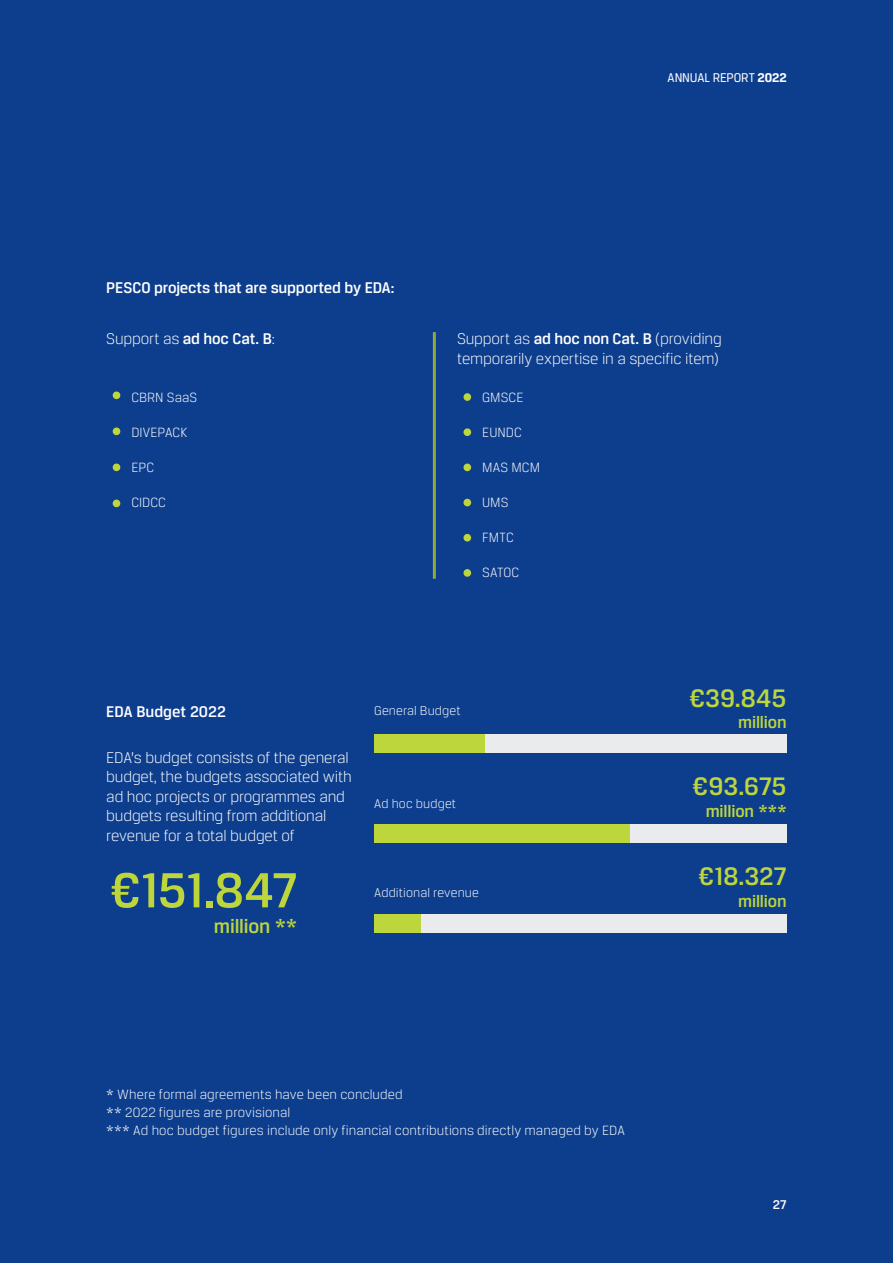
<style>
.page{position:relative;width:893px;height:1263px;background:#0d3e8d}
.page>*{position:absolute;margin:0;border:0;box-sizing:border-box;transform-origin:0 0}
.PI_-_Titre{font:500 52.5px "Breuer Text";letter-spacing:-.025em;color:#bdd63c}
.PI_-_Titre-2{font:500 27px "Breuer Text";color:#bdd63c}
.PI_-_Titre-3{font:500 21px "Breuer Text";letter-spacing:-.01em;color:#bdd63c}
.PI_-_Titre-4{font:500 18px "Breuer Text";letter-spacing:-.01em;color:#bdd63c}
.PI_-_Titre_2_-_Bleu{font:300 16.5px/19.5px "Breuer Text";letter-spacing:-.01em;color:#fff}
.PI_-_Titre_2_-_Bleu-2{font:500 16.5px "Breuer Text";letter-spacing:-.01em;color:#fff}
.PI_-_Paragraphe_OK{font:300 14.25px "Breuer Text";letter-spacing:.005em;color:#fff}
.PI_-_Paragraphe{font:300 13.5px "Breuer Text";letter-spacing:.01em;color:#fff}
.t1{font:13.5px "Breuer Text";letter-spacing:-.01em;color:#fff}
.t2{font:500 13.5px "Breuer Text";color:#fff}
.s1{font-weight:700}
.s2{font-weight:500}
</style>
<div class="page">
<div style="left:374px;top:914px;width:413px;height:18px;background:#eaebec"></div>
<div style="left:374px;top:824px;width:413px;height:18px;background:#eaebec"></div>
<div style="left:374px;top:734px;width:413px;height:18px;background:#eaebec"></div>
<div style="left:374px;top:734px;width:111px;height:18px;background:#bdd63c"></div>
<div style="left:374px;top:824px;width:255px;height:18px;background:#bdd63c"></div>
<div style="left:374px;top:914px;width:47px;height:18px;background:#bdd63c"></div>
<div style="left:113px;top:391px;width:7px;height:8px;background:#bdd63c;border-radius:50%"></div>
<div style="left:463px;top:393px;width:8px;height:8px;background:#bdd63c;border-radius:50%"></div>
<div style="left:113px;top:427px;width:7px;height:8px;background:#bdd63c;border-radius:50%"></div>
<div style="left:463px;top:428px;width:8px;height:8px;background:#bdd63c;border-radius:50%"></div>
<div style="left:113px;top:463px;width:7px;height:8px;background:#bdd63c;border-radius:50%"></div>
<div style="left:463px;top:464px;width:8px;height:7px;background:#bdd63c;border-radius:50%"></div>
<div style="left:113px;top:500px;width:7px;height:7px;background:#bdd63c;border-radius:50%"></div>
<div style="left:463px;top:499px;width:8px;height:7px;background:#bdd63c;border-radius:50%"></div>
<div style="left:463px;top:534px;width:8px;height:8px;background:#bdd63c;border-radius:50%"></div>
<div style="left:463px;top:569px;width:8px;height:8px;background:#bdd63c;border-radius:50%"></div>
<hr style="left:433px;top:332px;width:3px;height:247px;background:#8eaa3d">
<p class="t1" style="left:668px;top:70px;width:121px">ANNUAL REPORT <span class="s1">2022</span></p>
<p class="PI_-_Titre_2_-_Bleu-2" style="left:106px;top:278px;width:290px">PESCO projects that are supported by EDA:</p>
<p class="PI_-_Titre_2_-_Bleu" style="left:106px;top:329px;width:170px">Support as <span class="s2">ad hoc Cat. B</span>:</p>
<p class="PI_-_Titre_2_-_Bleu" style="left:457px;top:329px;width:266px">Support as <span class="s2">ad hoc non Cat. B</span> (providing temporarily expertise in a specific item)</p>
<p class="PI_-_Paragraphe_OK" style="left:131px;top:390px;width:67px">CBRN SaaS</p>
<p class="PI_-_Paragraphe_OK" style="left:131px;top:425px;width:58px">DIVEPACK</p>
<p class="PI_-_Paragraphe_OK" style="left:131px;top:460px;width:24px">EPC</p>
<p class="PI_-_Paragraphe_OK" style="left:131px;top:495px;width:36px">CIDCC</p>
<p class="PI_-_Paragraphe_OK" style="left:482px;top:390px;width:43px">GMSCE</p>
<p class="PI_-_Paragraphe_OK" style="left:482px;top:425px;width:41px">EUNDC</p>
<p class="PI_-_Paragraphe_OK" style="left:482px;top:460px;width:59px">MAS MCM</p>
<p class="PI_-_Paragraphe_OK" style="left:482px;top:495px;width:28px">UMS</p>
<p class="PI_-_Paragraphe_OK" style="left:482px;top:530px;width:33px">FMTC</p>
<p class="PI_-_Paragraphe_OK" style="left:482px;top:565px;width:39px">SATOC</p>
<p class="PI_-_Titre_2_-_Bleu-2" style="left:106px;top:703px;width:121px">EDA Budget 2022</p>
<p class="PI_-_Titre_2_-_Bleu" style="left:106px;top:747px;width:247px">EDA’s budget consists of the general budget, the budgets associated with ad hoc projects or programmes and budgets resulting from additional revenue for a total budget of</p>
<p class="PI_-_Titre" style="left:110px;top:861px;width:189px">€151.847</p>
<p class="PI_-_Titre-3" style="left:214px;top:914px;width:85px">million **</p>
<p class="PI_-_Paragraphe" style="left:374px;top:703px;width:88px">General Budget</p>
<p class="PI_-_Paragraphe" style="left:374px;top:796px;width:83px">Ad hoc budget</p>
<p class="PI_-_Paragraphe" style="left:374px;top:885px;width:106px">Additional revenue</p>
<p class="PI_-_Paragraphe_OK" style="left:106px;top:1086px;width:298px">* Where formal agreements have been concluded</p>
<p class="PI_-_Paragraphe_OK" style="left:106px;top:1104px;width:186px">** 2022 figures are provisional</p>
<p class="PI_-_Paragraphe_OK" style="left:106px;top:1122px;width:520px">*** Ad hoc budget figures include only financial contributions directly managed by EDA</p>
<p class="PI_-_Titre-2" style="left:689px;top:683px;width:99px">€39.845</p>
<p class="PI_-_Titre-4" style="left:738px;top:712px;width:50px">million</p>
<p class="PI_-_Titre-2" style="left:692px;top:771px;width:96px">€93.675</p>
<p class="PI_-_Titre-4" style="left:706px;top:801px;width:82px">million ***</p>
<p class="PI_-_Titre-2" style="left:698px;top:861px;width:90px">€18.327</p>
<p class="PI_-_Titre-4" style="left:738px;top:891px;width:50px">million</p>
<p class="t2" style="left:773px;top:1196px;width:15px">27</p>
</div>
